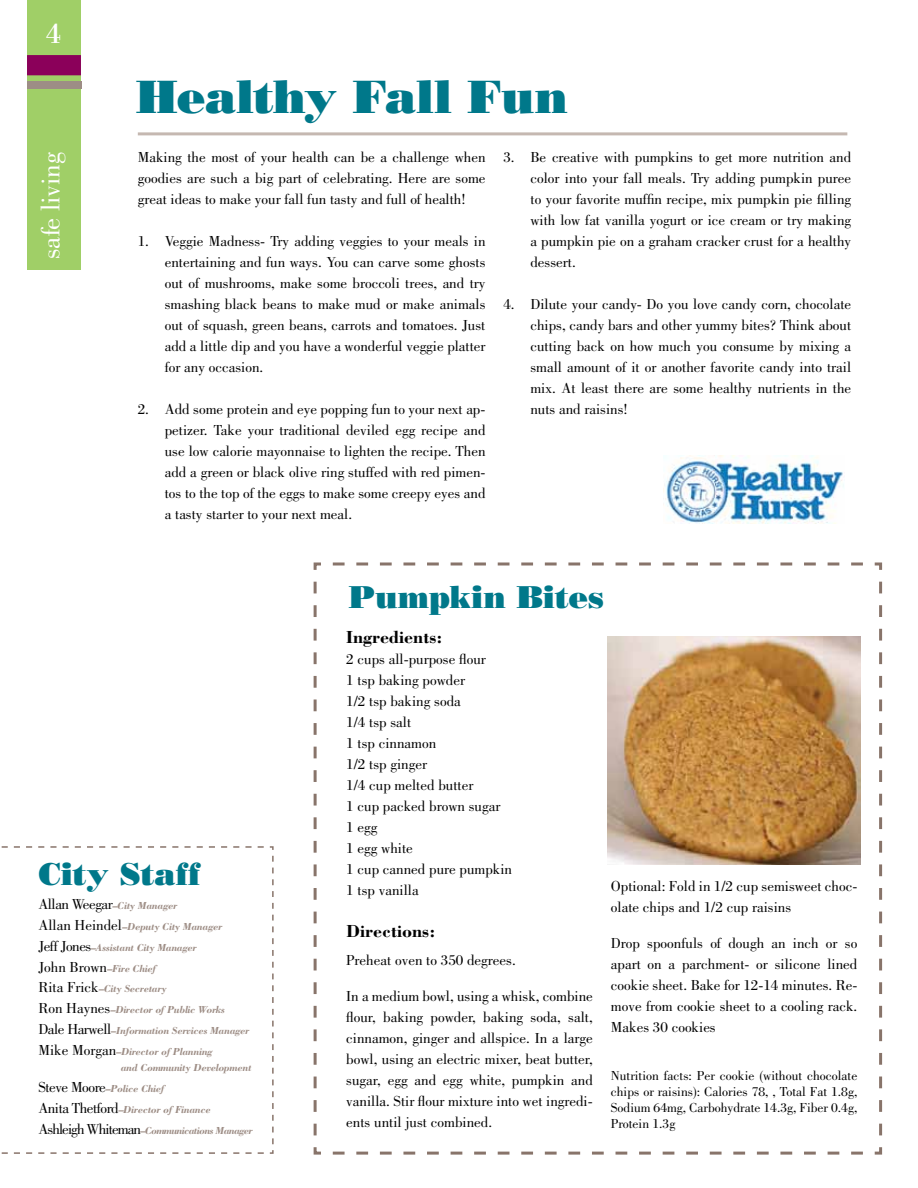
<style>
.page{position:relative;width:918px;height:1188px;background:#fff}
.page>*{position:absolute;margin:0;border:0;box-sizing:border-box;transform-origin:0 0}
.t1{font:46.5px "Bodoni Poster";letter-spacing:-.01em;color:#00788a}
.t2{font:31.5px "Bodoni Poster";color:#00788a}
.t3{font:30px "Bodoni";color:#fff}
.t4{font:27px "Bodoni";letter-spacing:-.005em;color:#fff}
.t5{font:700 18px "Bodoni";color:#000}
.t6{font:15px/21px "Bodoni";color:#000;text-align:justify}
.t7{font:13.5px/16.2px "Bodoni";color:#000;text-align:justify}
.t8{font:italic 700 10.5px/21px "Bodoni";letter-spacing:-.025em;color:#9d8d85}
.s1{font-weight:400;font-style:normal;font-size:15px;color:#000}
</style>
<div class="page">
<div style="left:27px;top:0;width:54px;height:269px;background:#a0cf67"></div>
<div style="left:27px;top:81px;width:54px;height:8px;background:#9d8d85"></div>
<div style="left:27px;top:55px;width:54px;height:20px;background:#8b005a;border:2px solid #8b005a"></div>
<hr style="left:138px;top:132px;width:709px;height:3px;background:#c5b8b1">
<svg style="left:1px;top:846px;width:273px;height:308px"></svg>
<svg style="left:313px;top:562px;width:570px;height:593px"></svg>
<img style="left:608px;top:636px;width:253px;height:229px">
<img style="left:665px;top:455px;width:179px;height:69px">
<h3 class="t3" style="left:46px;top:15px;width:16px">4</h3>
<h1 class="t1" style="left:136px;top:68px;width:434px">Healthy Fall Fun</h1>
<h3 class="t4" style="left:36px;top:259px;width:108px;rotate:-90deg">safe living</h3>
<p class="t6" style="left:138px;top:146px;width:349px">Making the most of your health can be a challenge when goodies are such a big part of celebrating. Here are some great ideas to make your fall fun tasty and full of health!</p>
<p class="t6" style="left:165px;top:230px;width:322px;text-indent:-27px">1. Veggie Madness- Try adding veggies to your meals in entertaining and fun ways. You can carve some ghosts out of mushrooms, make some broccoli trees, and try smashing black beans to make mud or make animals out of squash, green beans, carrots and tomatoes. Just add a little dip and you have a wonderful veggie platter for any occasion.</p>
<p class="t6" style="left:165px;top:398px;width:322px;text-indent:-27px">2. Add some protein and eye popping fun to your next ap&shy;petizer. Take your traditional deviled egg recipe and use low calorie mayonnaise to lighten the recipe. Then add a green or black olive ring stuffed with red pimen&shy;tos to the top of the eggs to make some creepy eyes and a tasty starter to your next meal.</p>
<p class="t6" style="left:531px;top:146px;width:322px;text-indent:-27px">3. Be creative with pumpkins to get more nutrition and color into your fall meals. Try adding pumpkin puree to your favorite muffin recipe, mix pumpkin pie filling with low fat vanilla yogurt or ice cream or try making a pumpkin pie on a graham cracker crust for a healthy dessert.</p>
<p class="t6" style="left:531px;top:293px;width:322px;text-indent:-27px">4. Dilute your candy- Do you love candy corn, chocolate chips, candy bars and other yummy bites? Think about cutting back on how much you consume by mixing a small amount of it or another favorite candy into trail mix. At least there are some healthy nutrients in the nuts and raisins!</p>
<h2 class="t2" style="left:38px;top:855px;width:164px">City Staff</h2>
<p class="t8" style="left:38px;top:895px;width:185px"><span class="s1">Allan Weegar</span>–City Manager<br><span class="s1">Allan Heindel</span>–Deputy City Manager<br><span class="s1">Jeff Jones</span>–Assistant City Manager<br><span class="s1">John Brown</span>–Fire Chief</p>
<p class="t8" style="left:38px;top:978px;width:212px"><span class="s1">Rita Frick</span>–City Secretary<br><span class="s1">Ron Haynes</span>–Director of Public Works <span class="s1">Dale Harwell</span>–Information Services Manager <span class="s1">Mike Morgan</span>–Director of Planning</p>
<p class="t8" style="left:38px;top:1057px;width:216px;text-indent:82px">and Community Development <span class="s1">Steve Moore</span>–Police Chief<br><span class="s1">Anita Thetford</span>–Director of Finance <span class="s1">Ashleigh Whiteman</span>–Communications Manager</p>
<h2 class="t2" style="left:349px;top:577px;width:257px">Pumpkin Bites</h2>
<p class="t5" style="left:346px;top:625px;width:98px">Ingredients:</p>
<p class="t6" style="left:346px;top:648px;width:167px;text-align:left">2 cups all-purpose flour<br>1 tsp baking powder<br>1/2 tsp baking soda<br>1/4 tsp salt<br>1 tsp cinnamon<br>1/2 tsp ginger<br>1/4 cup melted butter<br>1 cup packed brown sugar<br>1 egg<br>1 egg white<br>1 cup canned pure pumpkin<br>1 tsp vanilla</p>
<p class="t5" style="left:346px;top:919px;width:91px">Directions:</p>
<p class="t6" style="left:346px;top:950px;width:171px">Preheat oven to 350 degrees.</p>
<p class="t6" style="left:346px;top:986px;width:248px">In a medium bowl, using a whisk, combine flour, baking powder, baking soda, salt, cinnamon, ginger and allspice. In a large bowl, using an electric mixer, beat butter, sugar, egg and egg white, pumpkin and vanilla. Stir flour mixture into wet ingredi&shy;ents until just combined.</p>
<p class="t6" style="left:611px;top:876px;width:248px">Optional: Fold in 1/2 cup semisweet choc&shy;olate chips and 1/2 cup raisins</p>
<p class="t6" style="left:611px;top:933px;width:248px">Drop spoonfuls of dough an inch or so apart on a parchment- or silicone lined cookie sheet. Bake for 12-14 minutes. Re&shy;move from cookie sheet to a cooling rack.<br>Makes 30 cookies</p>
<p class="t7" style="left:611px;top:1067px;width:248px">Nutrition facts: Per cookie (without chocolate chips or raisins): Calories 78, , Total Fat 1.8g, Sodium 64mg, Carbohydrate 14.3g, Fiber 0.4g, Protein 1.3g</p>
</div>
